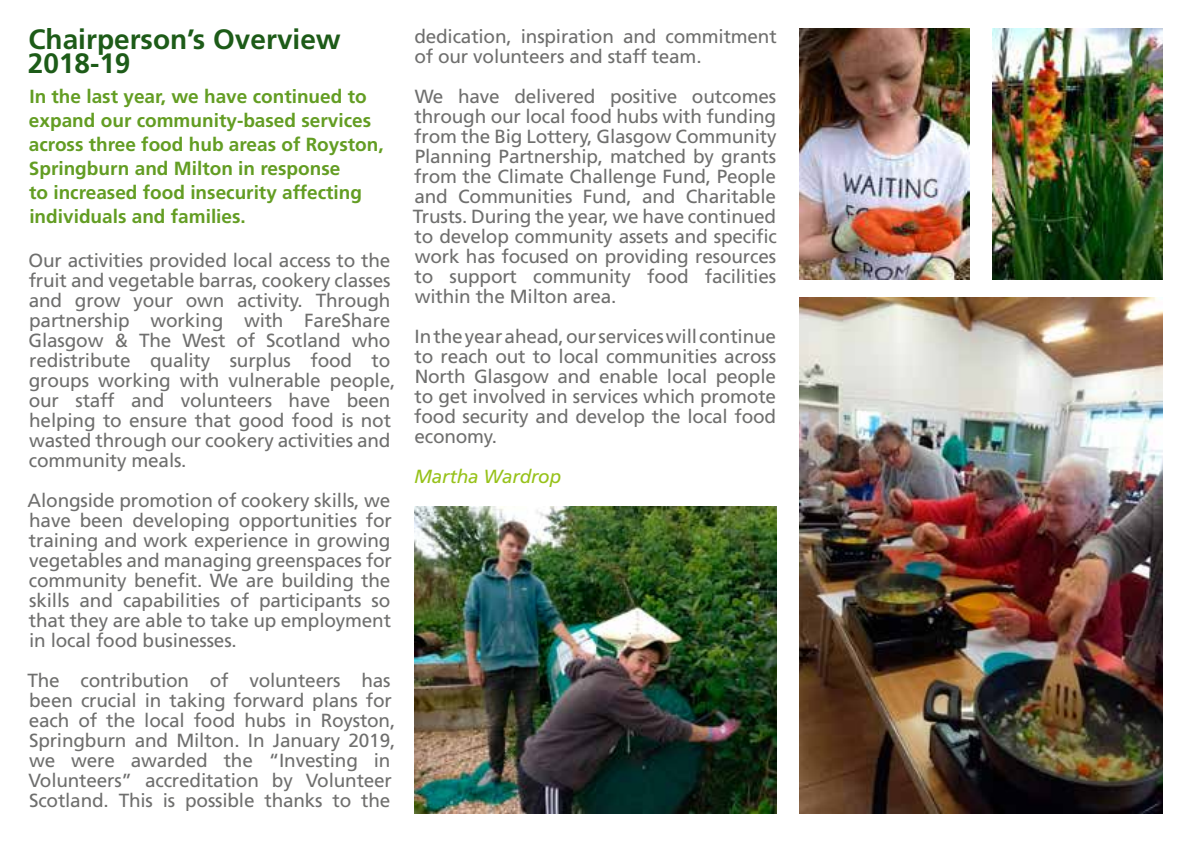
<style>
.page{position:relative;width:1191px;height:842px;background:#fff}
.page>*{position:absolute;margin:0;border:0;box-sizing:border-box;transform-origin:0 0}
.t1{font:700 28px/24px "Frutiger";color:#1d5b18}
.t2{font:19px/20px "Frutiger";letter-spacing:-.01em;color:#6f6f6e}
.t3{font:700 19px/24px "Frutiger";color:#639d23}
.t4{font:italic 19px "Frutiger";letter-spacing:-.01em;color:#97c21a}
</style>
<div class="page">
<img style="left:799px;top:298px;width:363px;height:516px">
<img style="left:799px;top:28px;width:170px;height:251px">
<img style="left:992px;top:28px;width:170px;height:251px">
<img style="left:414px;top:506px;width:363px;height:308px">
<h1 class="t1" style="left:28px;top:27px;width:314px">Chairperson’s Overview<br>2018-19</h1>
<p class="t3" style="left:29px;top:84px;width:356px">In the last year, we have continued to expand our community-based services across three food hub areas of Royston, Springburn and Milton in response<br>to increased food insecurity affecting individuals and families.</p>
<p class="t2" style="left:29px;top:250px;width:368px">Our activities provided local access to the fruit and vegetable barras, cookery classes and grow your own activity. Through partnership working with FareShare Glasgow &amp; The West of Scotland who redistribute quality surplus food to groups working with vulnerable people, our staff and volunteers have been helping to ensure that good food is not wasted through our cookery activities and community meals.</p>
<p class="t2" style="left:28px;top:490px;width:366px;text-align:justify">Alongside promotion of cookery skills, we have been developing opportunities for training and work experience in growing vegetables and managing greenspaces for community benefit. We are building the skills and capabilities of participants so that they are able to take up employment in local food businesses.</p>
<p class="t2" style="left:27px;top:670px;width:369px">The contribution of volunteers has been crucial in taking forward plans for each of the local food hubs in Royston, Springburn and Milton. In January 2019, we were awarded the “Investing in Volunteers” accreditation by Volunteer Scotland. This is possible thanks to the</p>
<p class="t2" style="left:414px;top:26px;width:364px">dedication, inspiration and commitment of our volunteers and staff team.</p>
<p class="t2" style="left:413px;top:86px;width:365px;text-align:justify">We have delivered positive outcomes through our local food hubs with funding from the Big Lottery, Glasgow Community Planning Partnership, matched by grants from the Climate Challenge Fund, People and Communities Fund, and Charitable Trusts. During the year, we have continued to develop community assets and specific work has focused on providing resources to support community food facilities within the Milton area.</p>
<p class="t2" style="left:414px;top:326px;width:363px;text-align:justify">In the year ahead, our services will continue to reach out to local communities across North Glasgow and enable local people to get involved in services which promote food security and develop the local food economy.</p>
<p class="t4" style="left:414px;top:465px;width:149px">Martha Wardrop</p>
</div>
